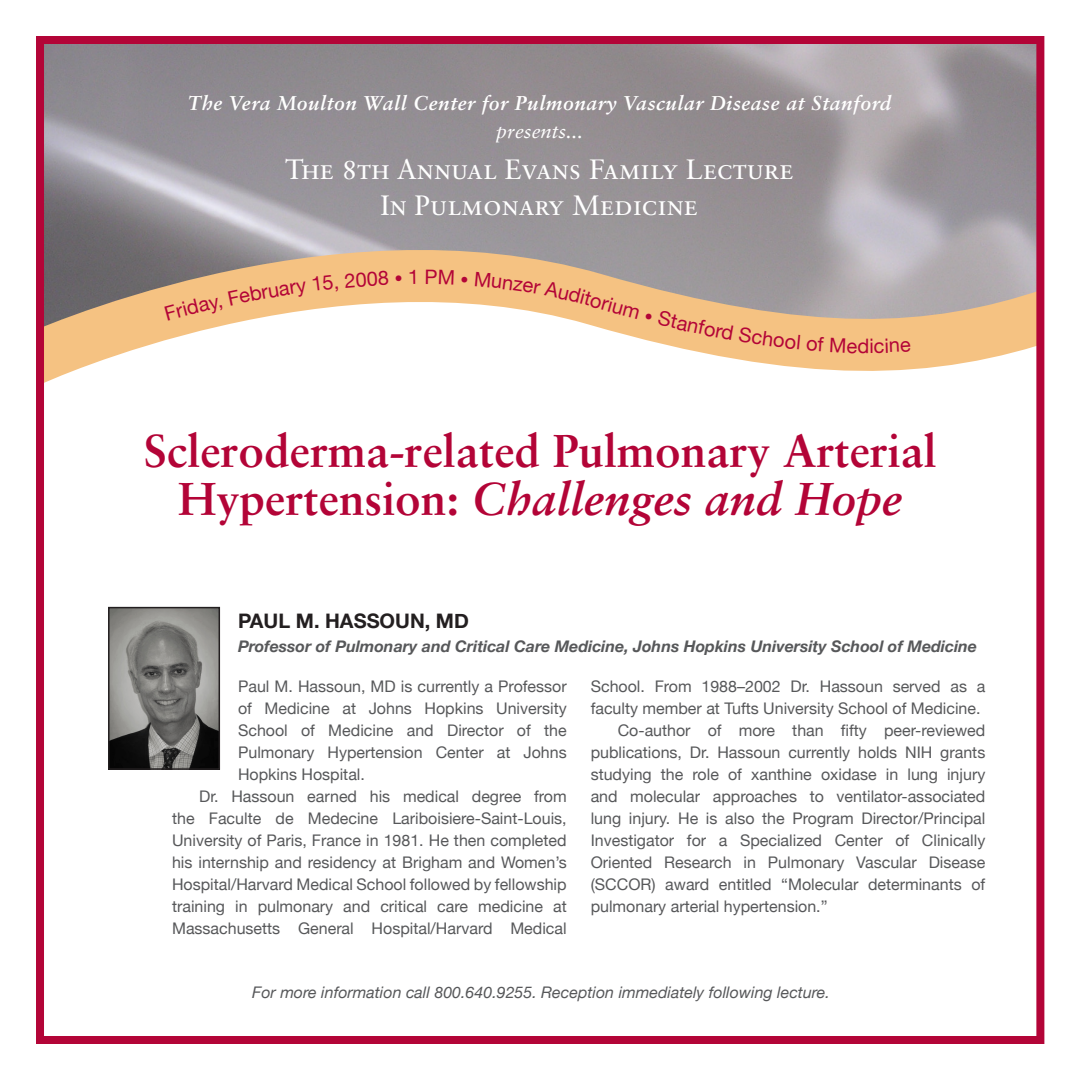
<style>
.page{position:relative;width:1078px;height:1080px;background:#fff}
.page>*{position:absolute;margin:0;border:0;box-sizing:border-box;transform-origin:0 0}
.t1{font:700 46px/48px "Sabon";color:#b30437;text-align:center}
.t2{font:28px "Sabon Roman SC";color:#fff}
.t3{font:italic 700 20px "Sabon";letter-spacing:.03em;color:#fff}
.t4{font:700 20px "Helvetica Neue";color:#231f20}
.t5{font:italic 20px "Sabon";color:#fff}
.t6{font:20px "Helvetica Neue";color:#b30437}
.t7{font:16px/22px "Helvetica Neue";color:#57585a;text-align:justify}
.t8{font:italic 700 16px "Helvetica Neue";color:#57585a}
.t9{font:italic 16px "Helvetica Neue";color:#57585a}
.s1{font-style:italic}
</style>
<div class="page">
<img style="left:45px;top:45px;width:990px;height:178px">
<svg style="left:45px;top:223px;width:1000px;height:203px"></svg>
<img style="left:111px;top:610px;width:106px;height:157px">
<div style="left:108px;top:607px;width:112px;height:163px;border:2px solid #231f20"></div>
<div style="left:1044px;top:281px;width:34px;height:68px;background:#fff"></div>
<div style="left:36px;top:36px;width:1008px;height:1008px;border:8px solid #b30437"></div>
<svg style="left:165px;top:275px;width:173px;height:46px;background:#f1c58d"></svg>
<svg style="left:344px;top:270px;width:57px;height:18px"></svg>
<svg style="left:410px;top:270px;width:5px;height:14px"></svg>
<svg style="left:426px;top:270px;width:28px;height:15px"></svg>
<svg style="left:461px;top:277px;width:6px;height:6px"></svg>
<svg style="left:475px;top:272px;width:164px;height:47px;background:#f2c690"></svg>
<div style="left:645px;top:310px;width:155px;height:39px;background:#f5c282"></div>
<svg style="left:806px;top:337px;width:18px;height:14px"></svg>
<svg style="left:830px;top:338px;width:27px;height:15px"></svg>
<svg style="left:874px;top:338px;width:37px;height:15px"></svg>
<p class="t3" style="left:188px;top:91px;width:705px">The Vera Moulton Wall Center for Pulmonary Vascular Disease at Stanford</p>
<p class="t5" style="left:496px;top:120px;width:88px">presents...</p>
<p class="t2" style="left:285px;top:153px;width:510px">The 8th Annual Evans Family Lecture</p>
<p class="t2" style="left:380px;top:189px;width:319px">In Pulmonary Medicine</p>
<p class="t6" style="left:857px;top:334px;width:18px">di</p>
<p class="t1" style="left:144px;top:425px;width:794px">Scleroderma-related Pulmonary Arterial<br>Hypertension: <span class="s1">Challenges and Hope</span></p>
<p class="t4" style="left:238px;top:608px;width:232px">PAUL M. HASSOUN, MD</p>
<p class="t8" style="left:238px;top:636px;width:740px">Professor of Pulmonary and Critical Care Medicine, Johns Hopkins University School of Medicine</p>
<p class="t7" style="left:238px;top:675px;width:330px">Paul M. Hassoun, MD is currently a Professor of Medicine at Johns Hopkins University School of Medicine and Director of the Pulmonary Hypertension Center at Johns Hopkins Hospital.</p>
<p class="t7" style="left:172px;top:785px;width:396px;text-indent:27px">Dr. Hassoun earned his medical degree from the Faculte de Medecine Lariboisiere-Saint-Louis, University of Paris, France in 1981. He then completed his internship and residency at Brigham and Women’s Hospital/Harvard Medical School followed by fellowship training in pulmonary and critical care medicine at Massachusetts General Hospital/Harvard Medical</p>
<p class="t7" style="left:591px;top:675px;width:396px">School. From 1988–2002 Dr. Hassoun served as a faculty member at Tufts University School of Medicine.</p>
<p class="t7" style="left:591px;top:719px;width:396px;text-indent:27px">Co-author of more than fifty peer-reviewed publications, Dr. Hassoun currently holds NIH grants studying the role of xanthine oxidase in lung injury and molecular approaches to ventilator-associated lung injury. He is also the Program Director/Principal Investigator for a Specialized Center of Clinically Oriented Research in Pulmonary Vascular Disease (SCCOR) award entitled “Molecular determinants of pulmonary arterial hypertension.”</p>
<p class="t9" style="left:252px;top:983px;width:579px">For more information call 800.640.9255. Reception immediately following lecture.</p>
</div>
